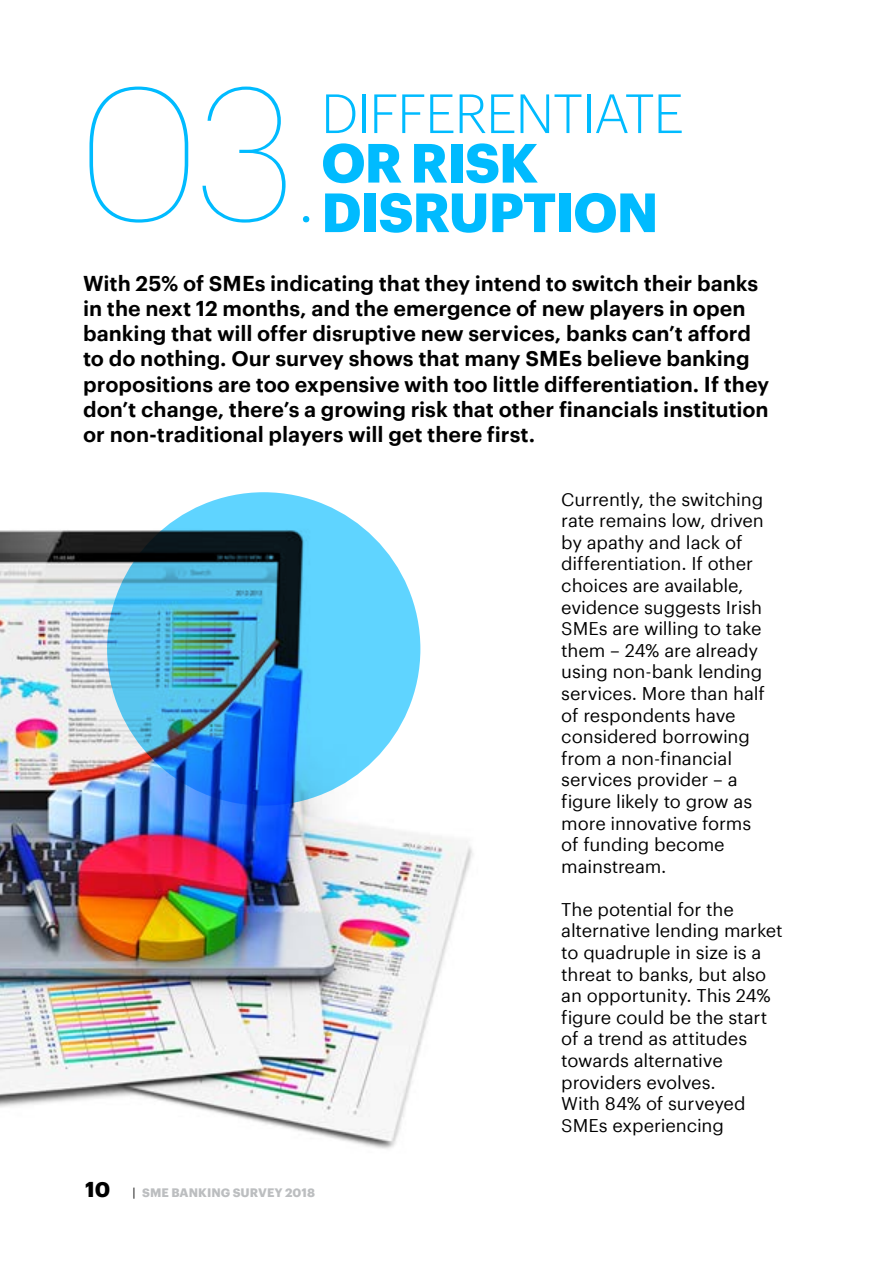
<style>
.page{position:relative;width:893px;height:1263px;background:#fff}
.page>*{position:absolute;margin:0;border:0;box-sizing:border-box;transform-origin:0 0}
.t1{font:100 187.05px "Graphik";color:#0bf}
.t2{font:700 54px/49.5px "Graphik";letter-spacing:-.025em;color:#0bf}
.t3{font:300 54px "Graphik";letter-spacing:-.025em;color:#0bf}
.t4{font:600 21px/25.2px "Graphik";color:#000}
.t5{font:700 21px "Graphik";color:#000}
.t6{font:18px/21.6px "Graphik";letter-spacing:-.01em;color:#000}
.t7{font:700 12px "Graphik";letter-spacing:.005em;color:#bcbec0}
.s1{font-weight:400;color:#000}
</style>
<div class="page">
<img style="left:0;top:492px;width:473px;height:657px">
<img style="left:107px;top:492px;width:313px;height:313px;border-radius:50%">
<h1 class="t1" style="left:80px;top:22px;width:244px">03.</h1>
<h2 class="t3" style="left:321px;top:74px;width:365px">DIFFERENTIATE</h2>
<h2 class="t2" style="left:321px;top:133px;width:339px">OR RISK<br>DISRUPTION</h2>
<p class="t4" style="left:83px;top:269px;width:688px">With 25% of SMEs indicating that they intend to switch their banks in the next 12 months, and the emergence of new players in open banking that will offer disruptive new services, banks can’t afford to do nothing. Our survey shows that many SMEs believe banking propositions are too expensive with too little differentiation. If they don’t change, there’s a growing risk that other financials institution or non-traditional players will get there first.</p>
<p class="t5" style="left:85px;top:1173px;width:27px">10</p>
<p class="t7" style="left:133px;top:1183px;width:184px"><span class="s1">|</span> SME BANKING SURVEY 2018</p>
<p class="t6" style="left:561px;top:487px;width:205px">Currently, the switching rate remains low, driven by apathy and lack of differentiation. If other choices are available, evidence suggests Irish<br>SMEs are willing to take them – 24% are already using non-bank lending services. More than half of respondents have considered borrowing from a non-financial services provider – a figure likely to grow as more innovative forms of funding become mainstream.</p>
<p class="t6" style="left:561px;top:897px;width:223px">The potential for the alternative lending market to quadruple in size is a threat to banks, but also an opportunity. This 24% figure could be the start of a trend as attitudes towards alternative providers evolves.<br>With 84% of surveyed<br>SMEs experiencing</p>
</div>
